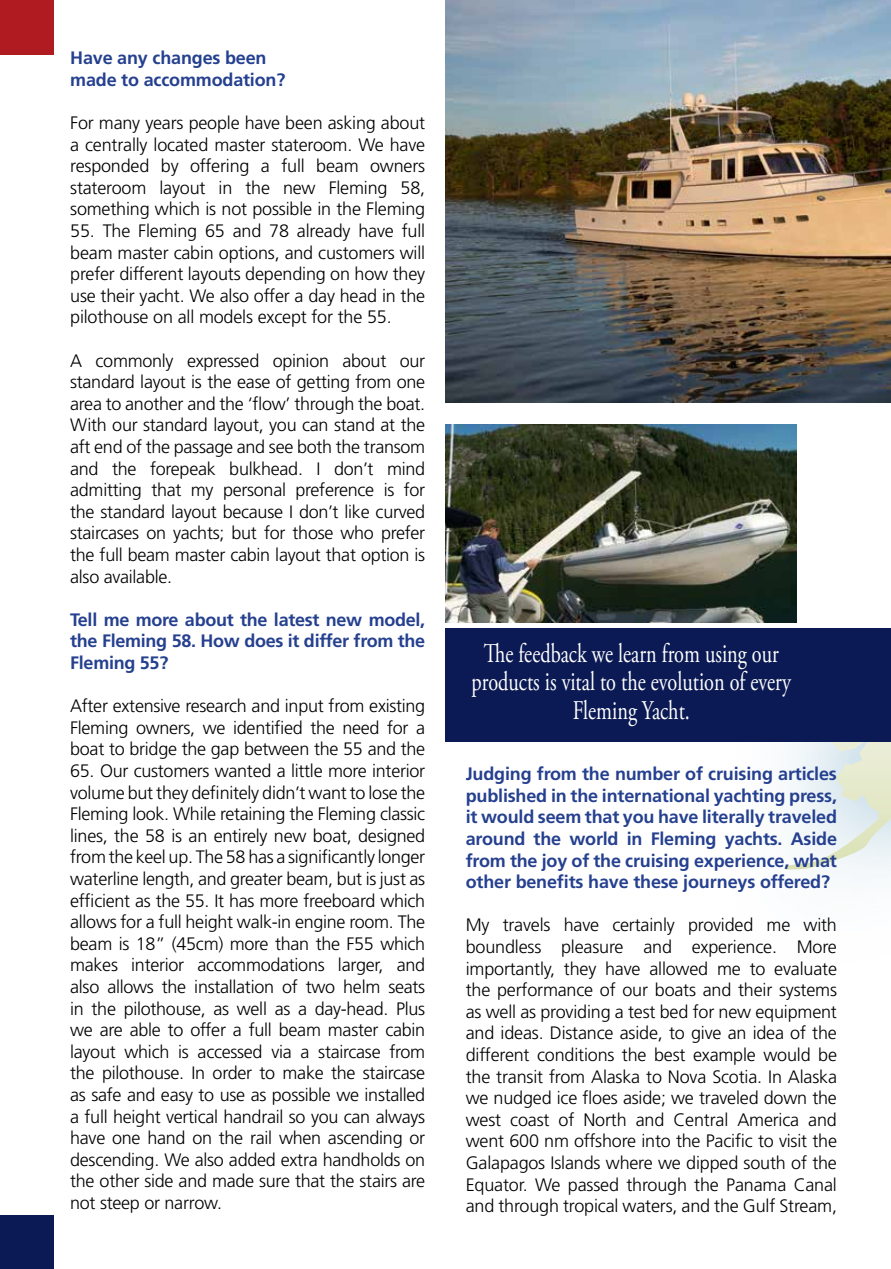
<style>
.page{position:relative;width:891px;height:1269px;background:#fff}
.page>*{position:absolute;margin:0;border:0;box-sizing:border-box;transform-origin:0 0}
.t1{font:27px/28.5px "Adobe Garamond Pro";color:#fff;text-align:center;scale:.75 1}
.t2{font:300 18px/21.6px "Frutiger";letter-spacing:-.015em;color:#000;text-align:justify}
.t3{font:700 18px/21.6px "Frutiger";letter-spacing:-.01em;color:#25408f;text-align:justify}
</style>
<div class="page">
<div style="left:0;top:0;width:54px;height:55px;background:#af1b20"></div>
<div style="left:0;top:1216px;width:54px;height:53px;background:#0b1a54"></div>
<img style="left:446px;top:0;width:445px;height:403px">
<img style="left:446px;top:425px;width:351px;height:198px">
<svg style="left:785px;top:741px;width:106px;height:135px"></svg>
<div style="left:446px;top:628px;width:445px;height:113px;background:#0b1a54"></div>
<p class="t3" style="left:70px;top:47px;width:217px">Have any changes been made to accommodation?</p>
<p class="t2" style="left:70px;top:112px;width:357px">For many years people have been asking about a centrally located master stateroom. We have responded by offering a full beam owners stateroom layout in the new Fleming 58, something which is not possible in the Fleming</p>
<p class="t2" style="left:70px;top:220px;width:357px">55. The Fleming 65 and 78 already have full beam master cabin options, and customers will prefer different layouts depending on how they use their yacht. We also offer a day head in the pilothouse on all models except for the 55.</p>
<p class="t2" style="left:70px;top:350px;width:357px">A commonly expressed opinion about our standard layout is the ease of getting from one area to another and the ‘flow’ through the boat.<br>With our standard layout, you can stand at the aft end of the passage and see both the transom and the forepeak bulkhead. I don’t mind admitting that my personal preference is for the standard layout because I don’t like curved staircases on yachts; but for those who prefer the full beam master cabin layout that option is also available.</p>
<p class="t3" style="left:70px;top:609px;width:357px">Tell me more about the latest new model, the Fleming 58. How does it differ from the Fleming 55?</p>
<p class="t2" style="left:70px;top:695px;width:357px">After extensive research and input from existing Fleming owners, we identified the need for a boat to bridge the gap between the 55 and the</p>
<p class="t2" style="left:70px;top:760px;width:357px">65. Our customers wanted a little more interior volume but they definitely didn’t want to lose the Fleming look. While retaining the Fleming classic lines, the 58 is an entirely new boat, designed from the keel up. The 58 has a significantly longer waterline length, and greater beam, but is just as efficient as the 55. It has more freeboard which allows for a full height walk-in engine room. The beam is 18” (45cm) more than the F55 which makes interior accommodations larger, and also allows the installation of two helm seats in the pilothouse, as well as a day-head. Plus we are able to offer a full beam master cabin layout which is accessed via a staircase from the pilothouse. In order to make the staircase as safe and easy to use as possible we installed a full height vertical handrail so you can always have one hand on the rail when ascending or descending. We also added extra handholds on the other side and made sure that the stairs are not steep or narrow.</p>
<h1 class="t1" style="left:472px;top:640px;width:428px">The feedback we learn from using our products is vital to the evolution of every<br>Fleming Yacht.</h1>
<p class="t3" style="left:466px;top:763px;width:373px">Judging from the number of cruising articles published in the international yachting press, it would seem that you have literally traveled around the world in Fleming yachts. Aside from the joy of the cruising experience, what other benefits have these journeys offered?</p>
<p class="t2" style="left:466px;top:914px;width:373px">My travels have certainly provided me with boundless pleasure and experience. More importantly, they have allowed me to evaluate the performance of our boats and their systems as well as providing a test bed for new equipment and ideas. Distance aside, to give an idea of the different conditions the best example would be the transit from Alaska to Nova Scotia. In Alaska we nudged ice floes aside; we traveled down the west coast of North and Central America and went 600 nm offshore into the Pacific to visit the Galapagos Islands where we dipped south of the Equator. We passed through the Panama Canal and through tropical waters, and the Gulf Stream,</p>
</div>
